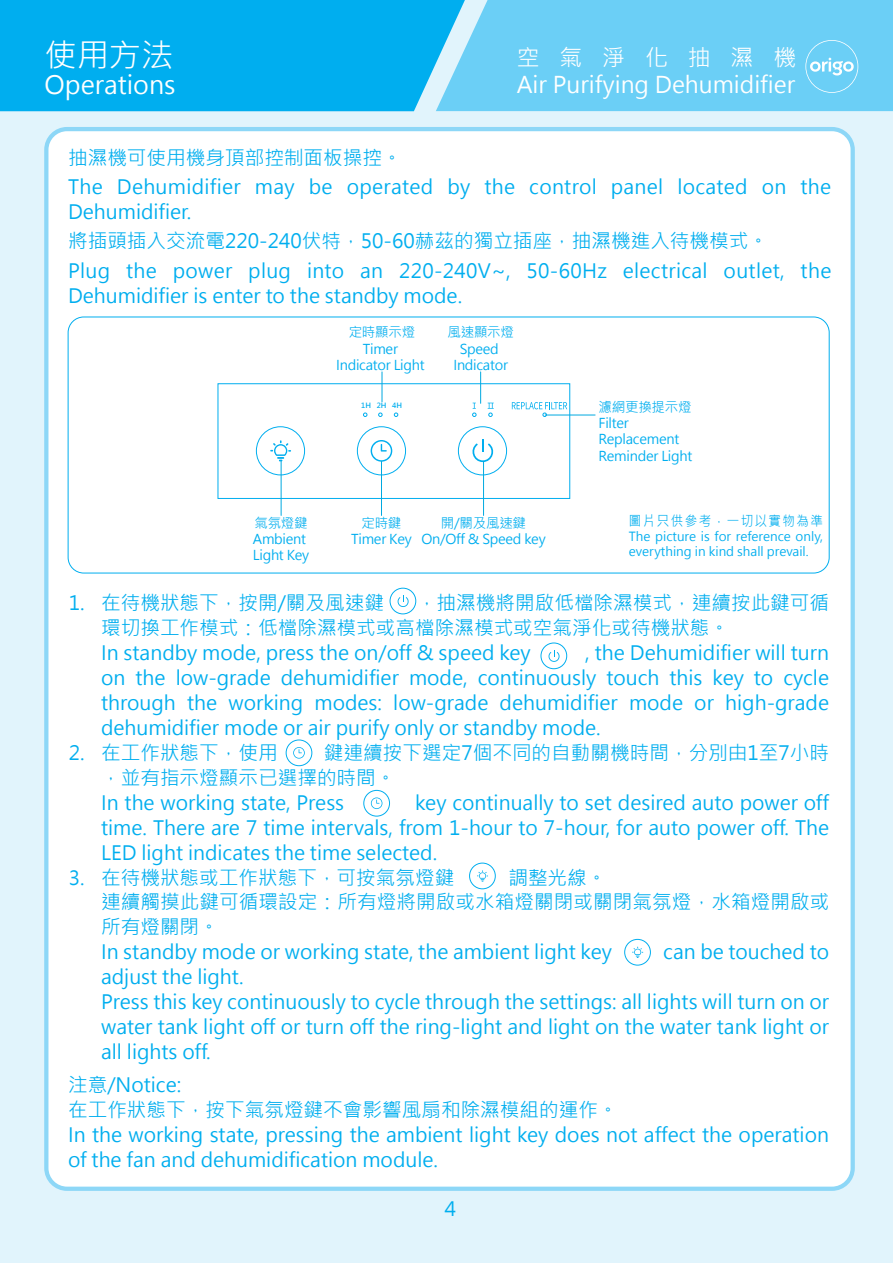
<style>
.page{position:relative;width:893px;height:1263px;background:#e1f4fc}
.page>*{position:absolute;margin:0;border:0;box-sizing:border-box;transform-origin:0 0}
.t1{font:32.1px "Microsoft Jheng Hei";color:#fff}
.t2{font:25.05px "Microsoft Jheng Hei";color:#fff}
.t3{font:22.8px/27.5px "Microsoft Jheng Hei";color:#fff}
.t4{font:19.65px/24.9px "Microsoft Jheng Hei";color:#00aeef}
.t5{font:19.35px "Microsoft Jheng Hei";color:#00aeef}
.t6{font:13.95px "Microsoft Jheng Hei";letter-spacing:.12em;color:#00aeef;scale:.9 1}
.t7{font:13.5px/16.2px "Microsoft Jheng Hei";letter-spacing:-.02em;color:#00aeef;text-align:center}
.t8{font:12.45px/15px "Microsoft Jheng Hei";color:#00aeef}
.t9{font:700 7.2px "Microsoft Jheng Hei";color:#00aeef}
.s1{font-size:12.45px}
</style>
<div class="page">
<div style="left:0;top:0;width:436px;height:111px;background:#00aeef"></div>
<div style="left:436px;top:0;width:457px;height:111px;background:#6bcff6"></div>
<svg style="left:805px;top:40px;width:53px;height:53px;background:#7fd5f7"></svg>
<div style="left:46px;top:129px;width:807px;height:1060px;background:#fff;border-radius:21px"></div>
<div style="left:44px;top:127px;width:811px;height:1064px;border:4px solid #8dd7f7;border-radius:21px"></div>
<div style="left:458px;top:426px;width:49px;height:49px;border:1px solid #00aeef;border-radius:50%"></div>
<svg style="left:472px;top:440px;width:22px;height:22px"></svg>
<div style="left:256px;top:426px;width:49px;height:49px;border:1px solid #00aeef;border-radius:50%"></div>
<svg style="left:270px;top:440px;width:21px;height:21px"></svg>
<div style="left:357px;top:426px;width:49px;height:49px;border:1px solid #00aeef;border-radius:50%"></div>
<svg style="left:371px;top:440px;width:21px;height:22px"></svg>
<div style="left:218px;top:383px;width:352px;height:116px;border:1px solid #00aeef"></div>
<svg style="left:363px;top:413px;width:4px;height:4px"></svg>
<svg style="left:378px;top:413px;width:4px;height:4px"></svg>
<svg style="left:394px;top:413px;width:4px;height:4px"></svg>
<svg style="left:472px;top:403px;width:4px;height:14px"></svg>
<svg style="left:488px;top:403px;width:6px;height:14px"></svg>
<svg style="left:512px;top:402px;width:55px;height:15px"></svg>
<div style="left:68px;top:317px;width:761px;height:256px;border:1px solid #00aeef;border-radius:16px"></div>
<hr style="left:281px;top:461px;width:1px;height:54px;background:#00a9e0">
<hr style="left:381px;top:461px;width:1px;height:54px;background:#00a9e0">
<hr style="left:483px;top:461px;width:1px;height:54px;background:#00a9e0">
<hr style="left:382px;top:372px;width:1px;height:30px;background:#00a9e0">
<hr style="left:480px;top:372px;width:1px;height:31px;background:#00a9e0">
<hr style="left:545px;top:415px;width:50px;height:1px;background:#00a9e0">
<div style="left:390px;top:588px;width:26px;height:26px;border:1px solid #00aeef;border-radius:50%"></div>
<svg style="left:397px;top:595px;width:12px;height:12px"></svg>
<div style="left:541px;top:643px;width:26px;height:26px;border:1px solid #00aeef;border-radius:50%"></div>
<svg style="left:548px;top:650px;width:12px;height:12px"></svg>
<div style="left:286px;top:740px;width:26px;height:26px;border:1px solid #00aeef;border-radius:50%"></div>
<svg style="left:293px;top:747px;width:12px;height:12px"></svg>
<div style="left:363px;top:790px;width:27px;height:26px;border:1px solid #00aeef;border-radius:50%"></div>
<svg style="left:371px;top:797px;width:11px;height:12px"></svg>
<div style="left:469px;top:863px;width:27px;height:26px;border:1px solid #00aeef;border-radius:50%"></div>
<svg style="left:477px;top:870px;width:11px;height:12px"></svg>
<div style="left:624px;top:939px;width:27px;height:26px;border:1px solid #00aeef;border-radius:50%"></div>
<svg style="left:632px;top:947px;width:11px;height:11px"></svg>
<h1 class="t1" style="left:45px;top:35px;width:130px">使用方法</h1>
<p class="t3" style="left:517px;top:44px;width:281px">空 氣 淨 化 抽 濕 機<br>Air Purifying Dehumidifier</p>
<p class="t2" style="left:45px;top:69px;width:133px">Operations</p>
<p class="t4" style="left:68px;top:144px;width:765px;line-height:29.1px">抽濕機可使用機身頂部控制面板操控。<br>The Dehumidifier may be operated by the control panel located on the</p>
<p class="t4" style="left:68px;top:198px;width:765px;line-height:29.1px">Dehumidifier.<br>將插頭插入交流電220-240伏特，50-60赫茲的獨立插座，抽濕機進入待機模式。<br>Plug the power plug into an 220-240V~, 50-60Hz electrical outlet, the</p>
<p class="t4" style="left:68px;top:283px;width:396px">Dehumidifier is enter to the standby mode.</p>
<p class="t7" style="left:336px;top:324px;width:90px">定時顯示燈<br>Timer<br>Indicator Light</p>
<p class="t7" style="left:447px;top:324px;width:68px">風速顯示燈<br>Speed<br>Indicator</p>
<p class="t9" style="left:361px;top:401px;width:42px">1H 2H 4H</p>
<p class="t7" style="left:253px;top:515px;width:58px;text-align:left">氣氛燈鍵<br>Ambient<br>Light Key</p>
<p class="t7" style="left:351px;top:515px;width:62px">定時鍵<br>Timer Key</p>
<p class="t7" style="left:421px;top:515px;width:126px">開/關及風速鍵<br>On/Off &amp; Speed key</p>
<p class="t7" style="left:598px;top:399px;width:95px;text-align:left">濾網更換提示燈<br>Filter<br>Replacement<br>Reminder Light</p>
<p class="t6" style="left:629px;top:512px;width:217px">圖片只供參考<span class="s1">，</span>一切以實物為準</p>
<p class="t8" style="left:629px;top:529px;width:196px">The picture is for reference only, everything in kind shall prevail.</p>
<p class="t4" style="left:101px;top:590px;width:730px;text-indent:316px">，抽濕機將開啟低檔除濕模式，連續按此鍵可循環切換工作模式：低檔除濕 模式或高檔除濕模式或空氣淨化或待機狀態。<br>In standby mode, press the on/off &amp; speed key</p>
<p class="t4" style="left:101px;top:590px;width:284px">在待機狀態下，按開/關及風速鍵</p>
<p class="t4" style="left:69px;top:590px;width:17px">1.</p>
<p class="t4" style="left:101px;top:640px;width:729px;text-indent:484px">, the Dehumidifier will turn on the low-grade dehumidifier mode, continuously touch this key to cycle through the working modes: low-grade dehumidifier mode or high-grade dehumidifier mode or air purify only or standby mode.<br>在工作狀態下，使用</p>
<p class="t4" style="left:101px;top:740px;width:730px;text-indent:223px">鍵連續按下選定7個不同的自動關機時間，分別由1至7小時，並有指示燈顯示已選擇的時間。<br>In the working state, Press</p>
<p class="t4" style="left:69px;top:740px;width:17px">2.</p>
<p class="t4" style="left:101px;top:790px;width:729px;text-indent:314px">key continually to set desired auto power off time. There are 7 time intervals, from 1-hour to 7-hour, for auto power off. The LED light indicates the time selected.<br>在待機狀態或工作狀態下，可按氣氛燈鍵</p>
<p class="t4" style="left:101px;top:865px;width:730px;text-indent:407px">調整光線。<br>連續觸摸此鍵可循環設定：所有燈將開啟或水箱燈關閉或關閉氣氛燈，水箱燈開啟或所有燈關閉。<br>In standby mode or working state, the ambient light key</p>
<p class="t5" style="left:69px;top:865px;width:17px">3.</p>
<p class="t4" style="left:663px;top:940px;width:167px">can be touched to</p>
<p class="t4" style="left:101px;top:965px;width:729px">adjust the light.<br>Press this key continuously to cycle through the settings: all lights will turn on or water tank light off or turn off the ring-light and light on the water tank light or all lights off.</p>
<p class="t4" style="left:68px;top:1072px;width:762px">注意/Notice:<br>在工作狀態下，按下氣氛燈鍵不會影響風扇和除濕模組的運作。<br>In the working state, pressing the ambient light key does not affect the operation of the fan and dehumidification module.</p>
<p class="t4" style="left:445px;top:1196px;width:13px">4</p>
</div>
